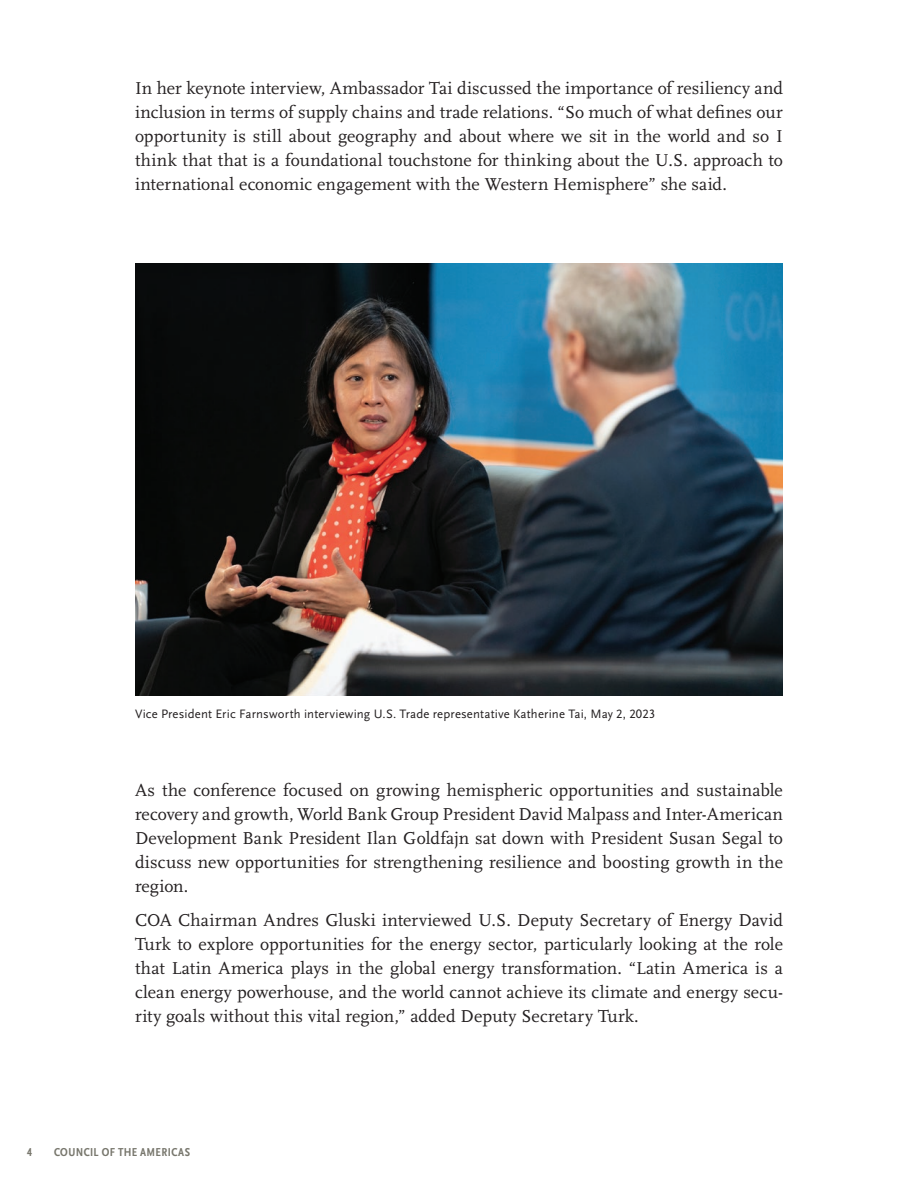
<style>
.page{position:relative;width:918px;height:1188px;background:#fff}
.page>*{position:absolute;margin:0;border:0;box-sizing:border-box;transform-origin:0 0}
.t1{font:18px/24px "Scala Pro";letter-spacing:.005em;color:#231f20;text-align:justify}
.t2{font:12.75px "Scala Sans Pro";letter-spacing:.01em;color:#231f20}
.t3{font:700 condensed 12px "Scala Sans Pro";letter-spacing:.03em;color:#78776d}
</style>
<div class="page">
<img style="left:135px;top:263px;width:648px;height:432px">
<p class="t1" style="left:135px;top:77px;width:650px">In her keynote interview, Ambassador Tai discussed the importance of resiliency and inclusion in terms of supply chains and trade relations. “So much of what defines our opportunity is still about geography and about where we sit in the world and so I think that that is a foundational touchstone for thinking about the U.S. approach to international economic engagement with the Western Hemisphere” she said.</p>
<p class="t2" style="left:135px;top:706px;width:522px">Vice President Eric Farnsworth interviewing U.S. Trade representative Katherine Tai, May 2, 2023</p>
<p class="t1" style="left:135px;top:779px;width:650px">As the conference focused on growing hemispheric opportunities and sustainable recovery and growth, World Bank Group President David Malpass and Inter-American Development Bank President Ilan Goldfajn sat down with President Susan Segal to discuss new opportunities for strengthening resilience and boosting growth in the region.</p>
<p class="t1" style="left:135px;top:908px;width:650px">COA Chairman Andres Gluski interviewed U.S. Deputy Secretary of Energy David Turk to explore opportunities for the energy sector, particularly looking at the role that Latin America plays in the global energy transformation. “Latin America is a clean energy powerhouse, and the world cannot achieve its climate and energy secu&shy;rity goals without this vital region,” added Deputy Secretary Turk.</p>
<p class="t3" style="left:27px;top:1144px;width:6px">4</p>
<p class="t3" style="left:54px;top:1144px;width:138px">COUNCIL OF THE AMERICAS</p>
</div>
